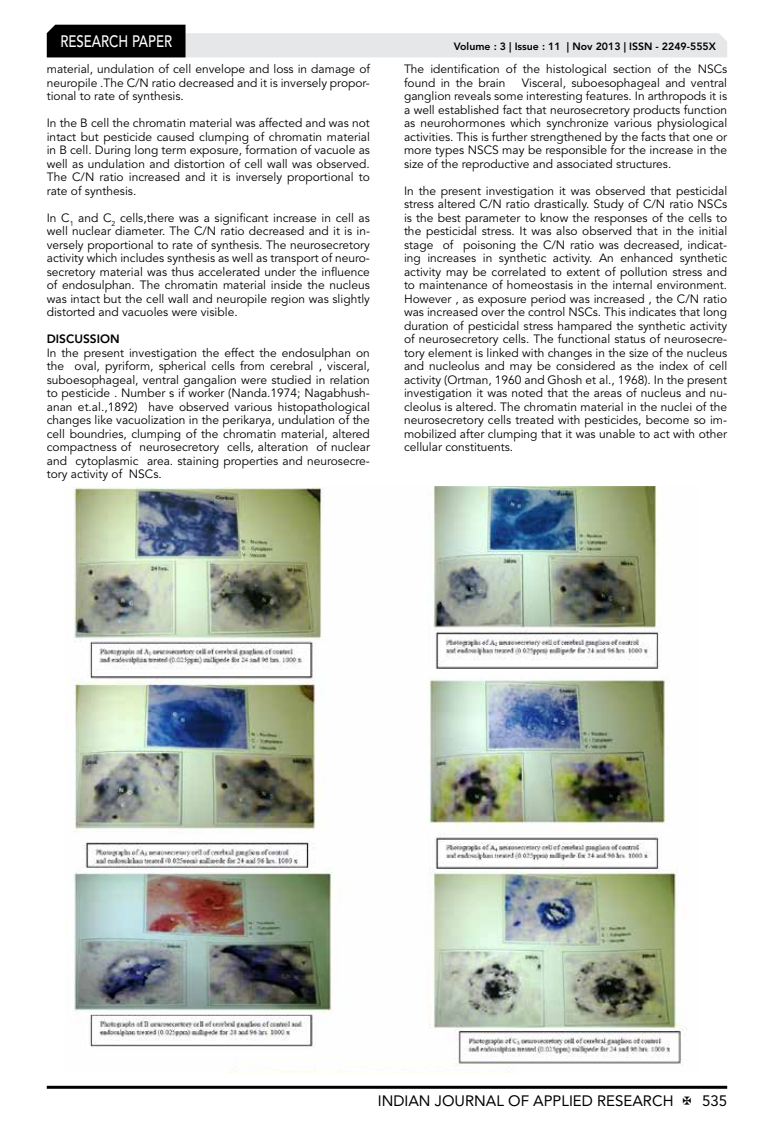
<style>
.page{position:relative;width:774px;height:1136px;background:#fff}
.page>*{position:absolute;margin:0;border:0;box-sizing:border-box;transform-origin:0 0}
.t1{font:500 16.5px "Avenir LT Std";color:#fff;scale:.8 1}
.t2{font:15px "Avenir LT Std";color:#000}
.t3{font:12px/13.5px "Avenir LT Std";color:#000;text-align:justify}
.t4{font:800 12px "Avenir LT Std";color:#000}
.t5{font:800 10.5px "Avenir LT Std";color:#000}
</style>
<div class="page">
<hr style="left:47px;top:1085px;width:680px;height:3px;background:#000">
<svg style="left:47px;top:25px;width:680px;height:32px"></svg>
<img style="left:73px;top:486px;width:614px;height:585px">
<h1 class="t1" style="left:60px;top:32px;width:139px">RESEARCH PAPER</h1>
<p class="t3" style="left:47px;top:62px;width:325px">material, undulation of cell envelope and loss in damage of neuropile .The C/N ratio decreased and it is inversely propor&shy;tional to rate of synthesis.</p>
<p class="t3" style="left:47px;top:116px;width:325px">In the B cell the chromatin material was affected and was not intact but pesticide caused clumping of chromatin material in B cell. During long term exposure, formation of vacuole as well as undulation and distortion of cell wall was observed.<br>The C/N ratio increased and it is inversely proportional to rate of synthesis.</p>
<p class="t3" style="left:47px;top:211px;width:325px">In C<sub>1</sub> and C<sub>2</sub> cells,there was a significant increase in cell as well nuclear diameter. The C/N ratio decreased and it is in&shy;versely proportional to rate of synthesis. The neurosecretory activity which includes synthesis as well as transport of neuro&shy;secretory material was thus accelerated under the influence of endosulphan. The chromatin material inside the nucleus was intact but the cell wall and neuropile region was slightly distorted and vacuoles were visible.</p>
<p class="t4" style="left:47px;top:332px;width:74px">DISCUSSION</p>
<p class="t3" style="left:47px;top:346px;width:325px">In the present investigation the effect the endosulphan on the oval, pyriform, spherical cells from cerebral , visceral, suboesophageal, ventral gangalion were studied in relation to pesticide . Number s if worker (Nanda.1974; Nagabhush&shy;anan et.al.,1892) have observed various histopathological changes like vacuolization in the perikarya, undulation of the cell boundries, clumping of the chromatin material, altered compactness of neurosecretory cells, alteration of nuclear and cytoplasmic area. staining properties and neurosecre&shy;tory activity of NSCs.</p>
<p class="t5" style="left:454px;top:41px;width:264px">Volume : 3 | Issue : 11 | Nov 2013 | ISSN - 2249-555X</p>
<p class="t3" style="left:404px;top:62px;width:325px">The identification of the histological section of the NSCs found in the brain</p>
<p class="t3" style="left:404px;top:76px;width:325px;text-indent:118px">Visceral, suboesophageal and ventral ganglion reveals some interesting features. In arthropods it is a well established fact that neurosecretory products function as neurohormones which synchronize various physiological activities. This is further strengthened by the facts that one or more types NSCS may be responsible for the increase in the size of the reproductive and associated structures.</p>
<p class="t3" style="left:404px;top:184px;width:325px">In the present investigation it was observed that pesticidal stress altered C/N ratio drastically. Study of C/N ratio NSCs is the best parameter to know the responses of the cells to the pesticidal stress. It was also observed that in the initial stage of poisoning the C/N ratio was decreased, indicat&shy;ing increases in synthetic activity. An enhanced synthetic activity may be correlated to extent of pollution stress and to maintenance of homeostasis in the internal environment.<br>However , as exposure period was increased , the C/N ratio was increased over the control NSCs. This indicates that long duration of pesticidal stress hampared the synthetic activity of neurosecretory cells. The functional status of neurosecre&shy;tory element is linked with changes in the size of the nucleus and nucleolus and may be considered as the index of cell activity (Ortman, 1960 and Ghosh et al., 1968). In the present investigation it was noted that the areas of nucleus and nu&shy;cleolus is altered. The chromatin material in the nuclei of the neurosecretory cells treated with pesticides, become so im&shy;mobilized after clumping that it was unable to act with other cellular constituents.</p>
<p class="t2" style="left:378px;top:1091px;width:297px">INDIAN JOURNAL OF APPLIED RESEARCH</p>
<p class="t2" style="left:702px;top:1091px;width:27px">535</p>
</div>
